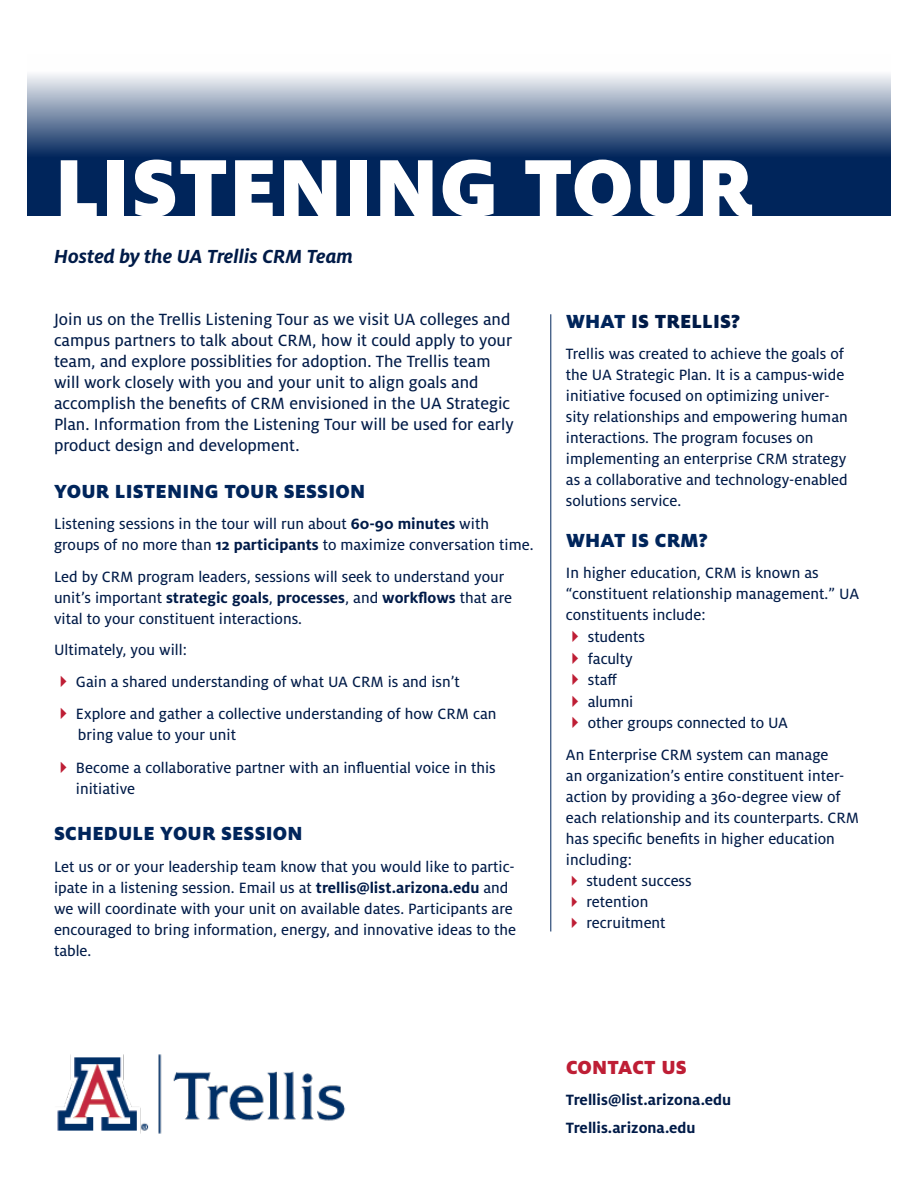
<style>
.page{position:relative;width:918px;height:1188px;background:#fff}
.page>*{position:absolute;margin:0;border:0;box-sizing:border-box;transform-origin:0 0}
.t1{font:900 90px "Milo OT";letter-spacing:.01em;color:#fff}
.subhead{font:900 21px "Milo OT";letter-spacing:.01em;color:#00255b}
.t2{font:italic 700 21px "Milo OT";color:#001b48}
.subhead-2{font:900 21px "Milo OT";letter-spacing:.01em;color:#001b48}
.subhead-3{font:900 21px "Milo OT";letter-spacing:.01em;color:#be1e35}
.body_text{font:18px/21px "Milo OT Text";color:#001b48}
.body_text-2{font:16.5px/21px "Milo OT Text";color:#001b48}
.t3{font:700 16.5px "Milo OT";color:#001b48}
.body_text_-_no_space{font:16.5px "Milo OT Text";color:#001b48}
.s1{font-family:"Milo OT";font-weight:700}
.s2{color:#be1e35}
.s3{color:#00255b}
</style>
<div class="page">
<svg style="left:27px;top:74px;width:864px;height:142px;background:#486289"></svg>
<img style="left:57px;top:1055px;width:289px;height:79px">
<hr style="left:551px;top:314px;width:1px;height:618px;background:#00255b">
<p class="t1" style="left:54px;top:136px;width:701px">LISTENING TOUR</p>
<p class="t2" style="left:54px;top:244px;width:301px">Hosted by the UA Trellis CRM Team</p>
<p class="body_text" style="left:54px;top:309px;width:461px">Join us on the Trellis Listening Tour as we visit UA colleges and campus partners to talk about CRM, how it could apply to your team, and explore possiblities for adoption. The Trellis team will work closely with you and your unit to align goals and accomplish the benefits of CRM envisioned in the UA Strategic Plan. Information from the Listening Tour will be used for early product design and development.</p>
<p class="subhead" style="left:54px;top:479px;width:313px">YOUR LISTENING TOUR SESSION</p>
<p class="body_text-2" style="left:54px;top:514px;width:481px">Listening sessions in the tour will run about <span class="s1">60-90 minutes</span> with groups of no more than <span class="s1">12 participants</span> to maximize conversation time.</p>
<p class="body_text-2" style="left:54px;top:566px;width:460px">Led by CRM program leaders, sessions will seek to understand your unit’s important <span class="s1">strategic goals</span>, <span class="s1">processes</span>, and <span class="s1">workflows</span> that are vital to your constituent interactions.</p>
<p class="body_text-2" style="left:54px;top:640px;width:134px">Ultimately, you will:</p>
<p class="body_text-2" style="left:54px;top:672px;width:408px"><span class="s2">✔</span> Gain a shared understanding of what UA CRM is and isn’t</p>
<p class="body_text-2" style="left:78px;top:704px;width:420px;text-indent:-24px"><span class="s2">✔</span> Explore and gather a collective understanding of how CRM can bring value to your unit</p>
<p class="body_text-2" style="left:76px;top:757px;width:421px;text-indent:-22px"><span class="s2">✔</span> Become a collaborative partner with an influential voice in this initiative</p>
<p class="subhead" style="left:54px;top:821px;width:250px">SCHEDULE YOUR SESSION</p>
<p class="body_text-2" style="left:54px;top:856px;width:464px">Let us or or your leadership team know that you would like to partic&shy;ipate in a listening session. Email us at <span class="s1">trellis@list.arizona.edu</span> and we will coordinate with your unit on available dates. Participants are encouraged to bring information, energy, and innovative ideas to the table.</p>
<p class="subhead-2" style="left:566px;top:309px;width:176px"><span class="s3">WHAT</span> IS TRELLIS?</p>
<p class="body_text-2" style="left:566px;top:344px;width:283px">Trellis was created to achieve the goals of the UA Strategic Plan. It is a campus-wide initiative focused on optimizing univer&shy;sity relationships and empowering human interactions. The program focuses on implementing an enterprise CRM strategy as a collaborative and technology-enabled solutions service.</p>
<p class="subhead" style="left:566px;top:528px;width:143px">WHAT IS CRM?</p>
<p class="body_text-2" style="left:566px;top:563px;width:295px">In higher education, CRM is known as “constituent relationship management.” UA constituents include:</p>
<p class="body_text-2" style="left:566px;top:627px;width:81px"><span class="s2">✔</span> students</p>
<p class="body_text-2" style="left:566px;top:648px;width:68px"><span class="s2">✔</span> faculty</p>
<p class="body_text-2" style="left:566px;top:670px;width:53px"><span class="s2">✔</span> staff</p>
<p class="body_text-2" style="left:566px;top:691px;width:69px"><span class="s2">✔</span> alumni</p>
<p class="body_text-2" style="left:566px;top:713px;width:224px"><span class="s2">✔</span> other groups connected to UA</p>
<p class="body_text-2" style="left:566px;top:744px;width:295px">An Enterprise CRM system can manage<br>an organization’s entire constituent inter&shy;action by providing a 360-degree view of each relationship and its counterparts. CRM has specific benefits in higher education including:</p>
<p class="body_text_-_no_space" style="left:566px;top:872px;width:127px"><span class="s2">✔</span> student success</p>
<p class="body_text_-_no_space" style="left:566px;top:893px;width:84px"><span class="s2">✔</span> retention</p>
<p class="body_text_-_no_space" style="left:566px;top:914px;width:101px"><span class="s2">✔</span> recruitment</p>
<p class="subhead-3" style="left:566px;top:1055px;width:122px">CONTACT US</p>
<p class="t3" style="left:566px;top:1091px;width:167px">Trellis@list.arizona.edu</p>
<p class="t3" style="left:566px;top:1118px;width:131px">Trellis.arizona.edu</p>
</div>
